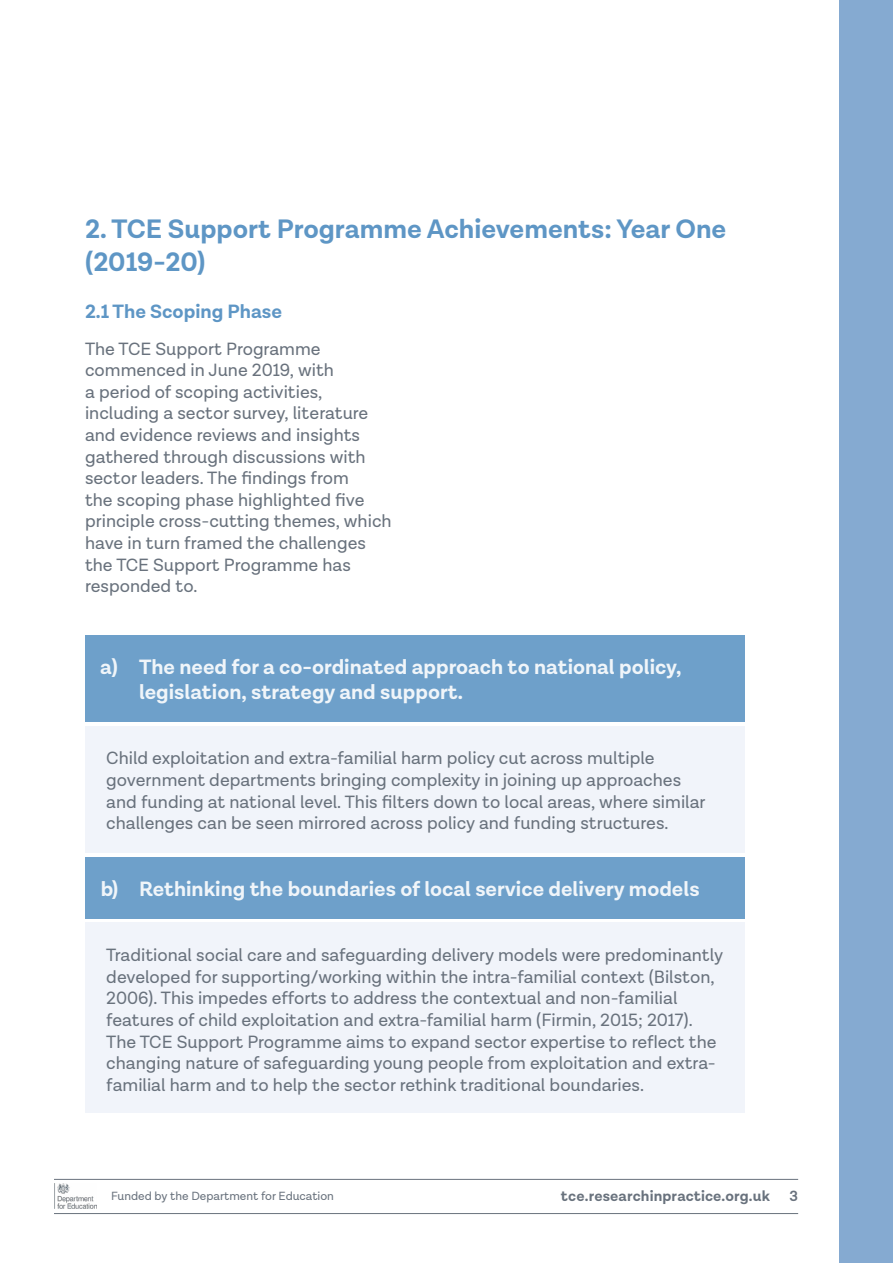
<style>
.page{position:relative;width:893px;height:1263px;background:#fff}
.page>*{position:absolute;margin:0;border:0;box-sizing:border-box;transform-origin:0 0}
.t1{font:700 27px/33px "Lota Grotesque Alt 1";color:#5e96c5}
.t2{font:700 21px/25.2px "Lota Grotesque Alt 1";color:#fff}
.t3{font:700 19.5px "Lota Grotesque Alt 1";color:#5e96c5}
.t4{font:18px/21.6px "Lota Grotesque Alt 1";color:#69727d}
.t5{font:700 15px "Lota Grotesque Alt 1";letter-spacing:.01em;color:#69727d}
.t6{font:600 15px "Lota Grotesque Alt 1";color:#69727d}
.t7{font:12px "Lota Grotesque Alt 1";color:#69727d}
</style>
<div class="page">
<div style="left:839px;top:0;width:54px;height:1263px;background:#85aad1"></div>
<hr style="left:54px;top:1213px;width:744px;height:1px;background:#69727d">
<hr style="left:54px;top:1179px;width:744px;height:1px;background:#69727d">
<img style="left:54px;top:1183px;width:42px;height:25px">
<div style="left:85px;top:635px;width:659px;height:87px;background:#6ea0ca"></div>
<div style="left:85px;top:856px;width:659px;height:62px;background:#6ea0ca"></div>
<div style="left:85px;top:726px;width:659px;height:126px;background:#f1f4fa"></div>
<div style="left:85px;top:923px;width:659px;height:190px;background:#f1f4fa"></div>
<h1 class="t1" style="left:85px;top:214px;width:643px">2. TCE Support Programme Achievements: Year One (2019-20)</h1>
<p class="t3" style="left:85px;top:300px;width:199px">2.1 The Scoping Phase</p>
<p class="t4" style="left:85px;top:338px;width:308px">The TCE Support Programme commenced in June 2019, with<br>a period of scoping activities, including a sector survey, literature and evidence reviews and insights gathered through discussions with sector leaders. The findings from<br>the scoping phase highlighted five principle cross-cutting themes, which have in turn framed the challenges the TCE Support Programme has responded to.</p>
<p class="t2" style="left:139px;top:655px;width:544px;text-indent:-39px">a) The need for a co-ordinated approach to national policy, legislation, strategy and support.</p>
<p class="t4" style="left:106px;top:748px;width:601px">Child exploitation and extra-familial harm policy cut across multiple government departments bringing complexity in joining up approaches and funding at national level. This filters down to local areas, where similar challenges can be seen mirrored across policy and funding structures.</p>
<p class="t2" style="left:100px;top:877px;width:601px">b) Rethinking the boundaries of local service delivery models</p>
<p class="t4" style="left:106px;top:945px;width:618px">Traditional social care and safeguarding delivery models were predominantly developed for supporting/working within the intra-familial context (Bilston, 2006). This impedes efforts to address the contextual and non-familial features of child exploitation and extra-familial harm (Firmin, 2015; 2017).<br>The TCE Support Programme aims to expand sector expertise to reflect the changing nature of safeguarding young people from exploitation and extra&shy;familial harm and to help the sector rethink traditional boundaries.</p>
<p class="t7" style="left:111px;top:1189px;width:224px">Funded by the Department for Education</p>
<p class="t5" style="left:561px;top:1187px;width:210px">tce.researchinpractice.org.uk</p>
<p class="t6" style="left:790px;top:1187px;width:10px">3</p>
</div>
